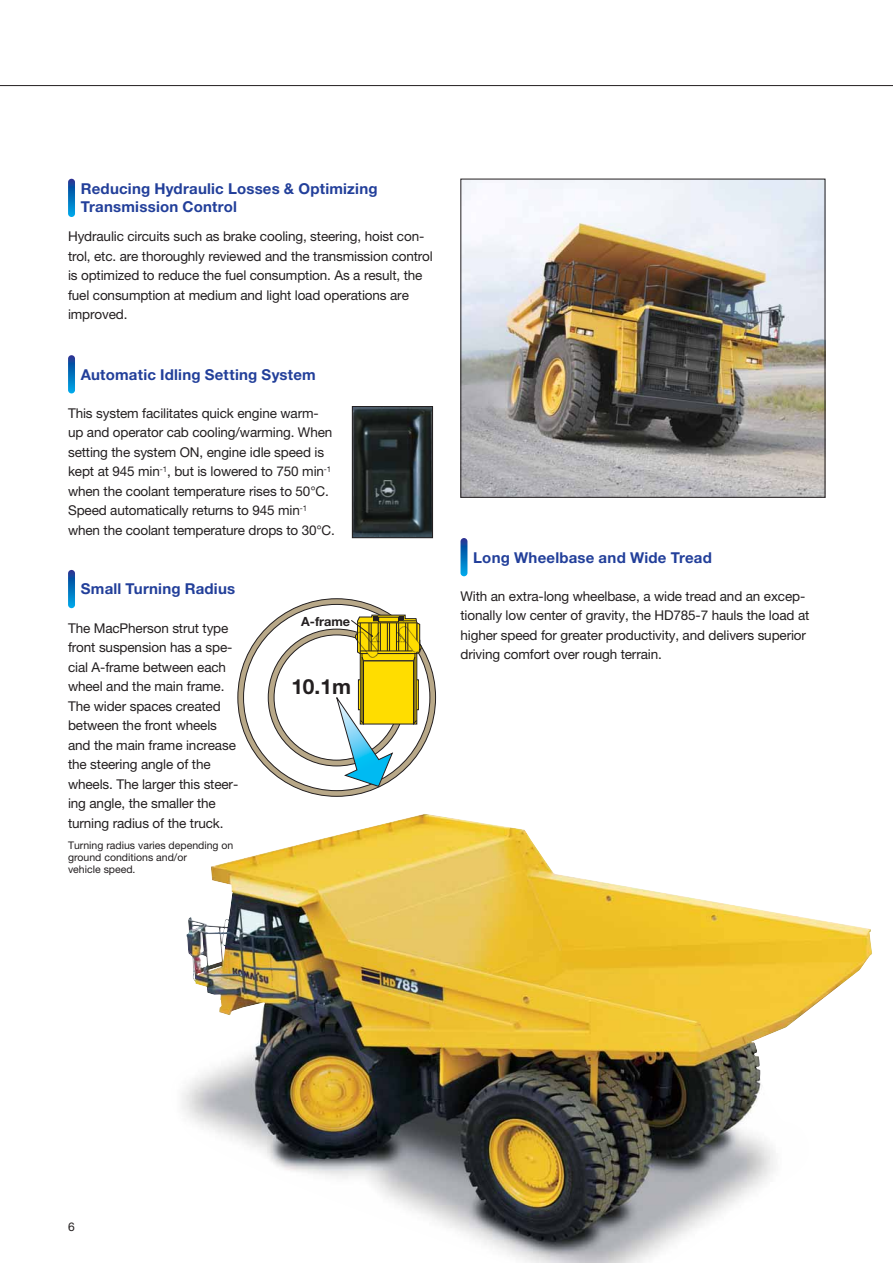
<style>
.page{position:relative;width:893px;height:1263px;background:#fff}
.page>*{position:absolute;margin:0;border:0;box-sizing:border-box;transform-origin:0 0}
.t1{font:700 20.85px "Helvetica Neue LT Pro";color:#231f20}
.t2{font:700 15px/18px "Helvetica Neue LT Pro";letter-spacing:.015em;color:#223f9a}
.t3{font:13.5px/19.5px "Helvetica Neue LT Pro";letter-spacing:-.01em;color:#231f20}
.t4{font:700 12.75px "Helvetica Neue LT Pro";color:#231f20}
.t5{font:12px "Helvetica Neue LT Pro";color:#231f20}
.t6{font:10.5px/12px "Helvetica Neue LT Pro";color:#231f20}
</style>
<div class="page">
<hr style="left:0;top:85px;width:892px;height:1px;background:#231f20">
<svg style="left:68px;top:179px;width:7px;height:38px"></svg>
<svg style="left:68px;top:355px;width:7px;height:38px"></svg>
<svg style="left:68px;top:570px;width:7px;height:38px"></svg>
<svg style="left:460px;top:538px;width:7px;height:38px"></svg>
<img style="left:182px;top:814px;width:690px;height:449px">
<img style="left:354px;top:408px;width:77px;height:128px">
<div style="left:352px;top:406px;width:81px;height:132px;border:1px solid #231f20"></div>
<svg style="left:238px;top:599px;width:197px;height:197px;background:#a99a7d"></svg>
<div style="left:243px;top:604px;width:187px;height:187px;background:#fff;border-radius:50%"></div>
<svg style="left:268px;top:629px;width:137px;height:137px"></svg>
<div style="left:274px;top:635px;width:125px;height:125px;background:#fff;border-radius:50%"></div>
<svg style="left:335px;top:615px;width:86px;height:172px"></svg>
<img style="left:462px;top:181px;width:361px;height:315px">
<div style="left:460px;top:179px;width:365px;height:319px;border:1px solid #231f20"></div>
<p class="t2" style="left:81px;top:182px;width:298px">Reducing Hydraulic Losses &amp; Optimizing<br>Transmission Control</p>
<p class="t3" style="left:68px;top:228px;width:366px">Hydraulic circuits such as brake cooling, steering, hoist con&shy;trol, etc. are thoroughly reviewed and the transmission control is optimized to reduce the fuel consumption. As a result, the fuel consumption at medium and light load operations are improved.</p>
<p class="t2" style="left:81px;top:367px;width:236px">Automatic Idling Setting System</p>
<p class="t3" style="left:68px;top:405px;width:268px">This system facilitates quick engine warm&shy;up and operator cab cooling/warming. When setting the system ON, engine idle speed is kept at 945 min<sup>-1</sup>, but is lowered to 750 min<sup>-1 </sup>when the coolant temperature rises to 50°C.<br>Speed automatically returns to 945 min<sup>-1 </sup>when the coolant temperature drops to 30°C.</p>
<p class="t2" style="left:81px;top:582px;width:156px">Small Turning Radius</p>
<p class="t3" style="left:68px;top:620px;width:172px">The MacPherson strut type front suspension has a spe&shy;cial A-frame between each wheel and the main frame.<br>The wider spaces created between the front wheels and the main frame increase the steering angle of the wheels. The larger this steer&shy;ing angle, the smaller the turning radius of the truck.</p>
<p class="t6" style="left:68px;top:840px;width:167px">Turning radius varies depending on ground conditions and/or<br>vehicle speed.</p>
<p class="t4" style="left:301px;top:616px;width:51px">A-frame</p>
<h1 class="t1" style="left:291px;top:679px;width:61px">10.1m</h1>
<p class="t2" style="left:473px;top:550px;width:240px">Long Wheelbase and Wide Tread</p>
<p class="t3" style="left:460px;top:588px;width:350px">With an extra-long wheelbase, a wide tread and an excep&shy;tionally low center of gravity, the HD785-7 hauls the load at higher speed for greater productivity, and delivers superior driving comfort over rough terrain.</p>
<p class="t5" style="left:68px;top:1222px;width:8px">6</p>
</div>
